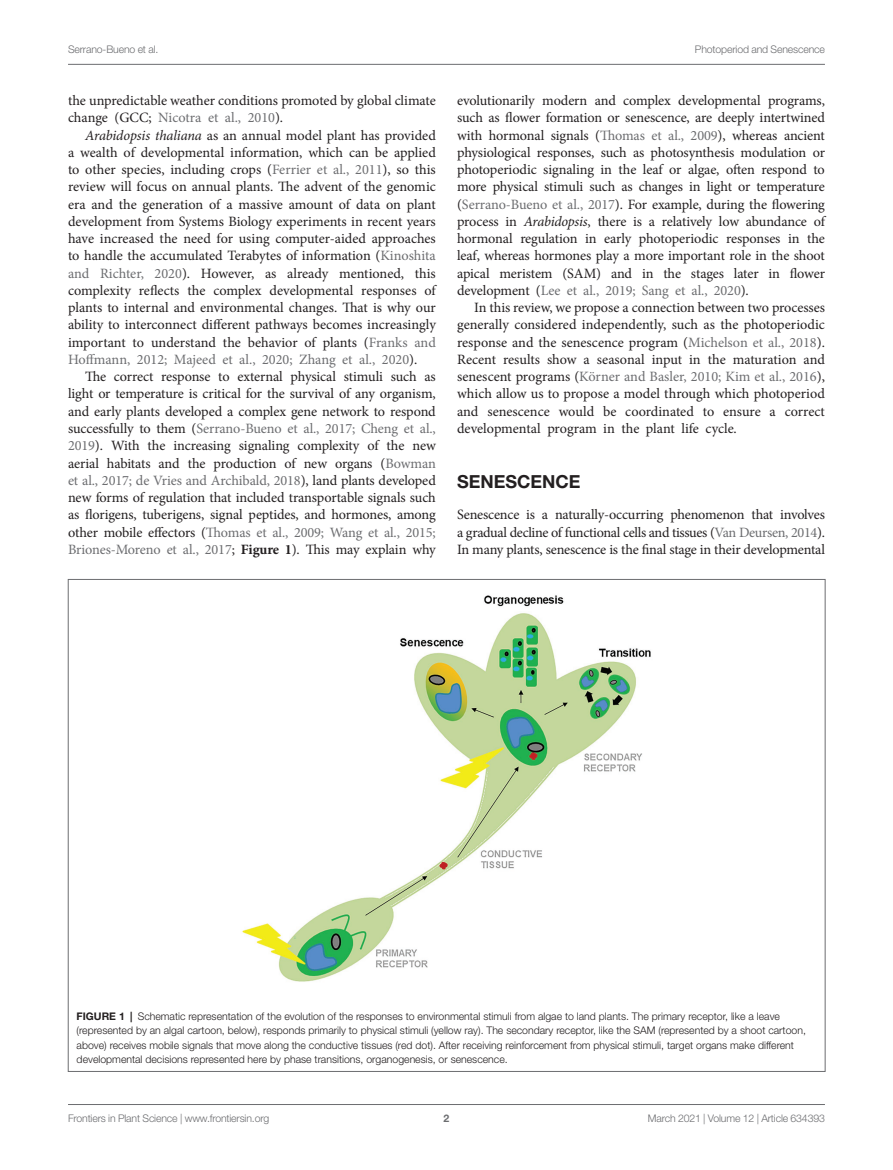
<style>
.page{position:relative;width:893px;height:1170px;background:#fff}
.page>*{position:absolute;margin:0;border:0;box-sizing:border-box;transform-origin:0 0}
.HEAD_1{font:700 18px "Helvetica Neue LT Std";color:#231f20}
.TEXT{font:14.25px/17.2px "Minion Pro";letter-spacing:-.01em;color:#231f20;text-align:justify}
.TEXT_FLUSH{font:14.25px/17.2px "Minion Pro";letter-spacing:-.01em;color:#231f20}
.FIG_LEG{font:300 10.5px/14.2px "Helvetica Neue LT Std";color:#231f20}
.t1{font:300 10.5px "Helvetica Neue LT Std";letter-spacing:-.015em;color:#6c6d70}
.t2{font:700 10.5px "Helvetica Neue LT Std";color:#6c6d70}
.s1{color:#6c6d70}
.s2{font-style:italic}
.s3{font-weight:700}
</style>
<div class="page">
<hr style="left:68px;top:64px;width:757px;height:1px;background:#6c6d70">
<hr style="left:68px;top:1104px;width:757px;height:1px;background:#6c6d70">
<img style="left:242px;top:595px;width:409px;height:387px">
<p class="t1" style="left:68px;top:42px;width:92px">Serrano-Bueno et al.</p>
<p class="t1" style="left:695px;top:42px;width:131px">Photoperiod and Senescence</p>
<p class="TEXT_FLUSH" style="left:68px;top:92px;width:369px">the unpredictable weather conditions promoted by global climate change (GCC; <span class="s1">Nicotra et al., 2010</span>).</p>
<p class="TEXT" style="left:68px;top:126px;width:369px;text-indent:17px"><span class="s2">Arabidopsis thaliana</span> as an annual model plant has provided a wealth of developmental information, which can be applied to other species, including crops (<span class="s1">Ferrier et al., 2011</span>), so this review will focus on annual plants. The advent of the genomic era and the generation of a massive amount of data on plant development from Systems Biology experiments in recent years have increased the need for using computer-aided approaches to handle the accumulated Terabytes of information (<span class="s1">Kinoshita and Richter, 2020</span>). However, as already mentioned, this complexity reflects the complex developmental responses of plants to internal and environmental changes. That is why our ability to interconnect different pathways becomes increasingly important to understand the behavior of plants (<span class="s1">Franks and Hoffmann, 2012; Majeed et al., 2020; Zhang et al., 2020</span>).</p>
<p class="TEXT" style="left:68px;top:368px;width:369px;text-indent:17px">The correct response to external physical stimuli such as light or temperature is critical for the survival of any organism, and early plants developed a complex gene network to respond successfully to them (<span class="s1">Serrano-Bueno et al., 2017; Cheng et al., 2019</span>). With the increasing signaling complexity of the new aerial habitats and the production of new organs (<span class="s1">Bowman et al., 2017; de Vries and Archibald, 2018</span>), land plants developed new forms of regulation that included transportable signals such as florigens, tuberigens, signal peptides, and hormones, among other mobile effectors (<span class="s1">Thomas et al., 2009; Wang et al., 2015; Briones-Moreno et al., 2017</span>; <span class="s3">Figure 1</span>). This may explain why</p>
<p class="TEXT" style="left:457px;top:92px;width:369px">evolutionarily modern and complex developmental programs, such as flower formation or senescence, are deeply intertwined with hormonal signals (<span class="s1">Thomas et al., 2009</span>), whereas ancient physiological responses, such as photosynthesis modulation or photoperiodic signaling in the leaf or algae, often respond to more physical stimuli such as changes in light or temperature (<span class="s1">Serrano-Bueno et al., 2017</span>). For example, during the flowering process in <span class="s2">Arabidopsis</span>, there is a relatively low abundance of hormonal regulation in early photoperiodic responses in the leaf, whereas hormones play a more important role in the shoot apical meristem (SAM) and in the stages later in flower development (<span class="s1">Lee et al., 2019; Sang et al., 2020</span>).</p>
<p class="TEXT" style="left:457px;top:299px;width:369px;text-indent:17px">In this review, we propose a connection between two processes generally considered independently, such as the photoperiodic response and the senescence program (<span class="s1">Michelson et al., 2018</span>).<br>Recent results show a seasonal input in the maturation and senescent programs (<span class="s1">Körner and Basler, 2010; Kim et al., 2016</span>), which allow us to propose a model through which photoperiod and senescence would be coordinated to ensure a correct developmental program in the plant life cycle.</p>
<p class="HEAD_1" style="left:457px;top:470px;width:125px">SENESCENCE</p>
<p class="TEXT_FLUSH" style="left:457px;top:506px;width:369px;text-align:justify">Senescence is a naturally-occurring phenomenon that involves a gradual decline of functional cells and tissues (<span class="s1">Van Deursen, 2014</span>).<br>In many plants, senescence is the final stage in their developmental</p>
<p class="FIG_LEG" style="left:77px;top:1009px;width:731px"><span class="s3">FIGURE 1 |</span> Schematic representation of the evolution of the responses to environmental stimuli from algae to land plants. The primary receptor, like a leave (represented by an algal cartoon, below), responds primarily to physical stimuli (yellow ray). The secondary receptor, like the SAM (represented by a shoot cartoon, above) receives mobile signals that move along the conductive tissues (red dot). After receiving reinforcement from physical stimuli, target organs make different developmental decisions represented here by phase transitions, organogenesis, or senescence.</p>
<p class="t1" style="left:68px;top:1111px;width:203px">Frontiers in Plant Science | www.frontiersin.org</p>
<p class="t2" style="left:444px;top:1111px;width:7px">2</p>
<p class="t1" style="left:648px;top:1111px;width:178px">March 2021 | Volume 12 | Article 634393</p>
</div>
